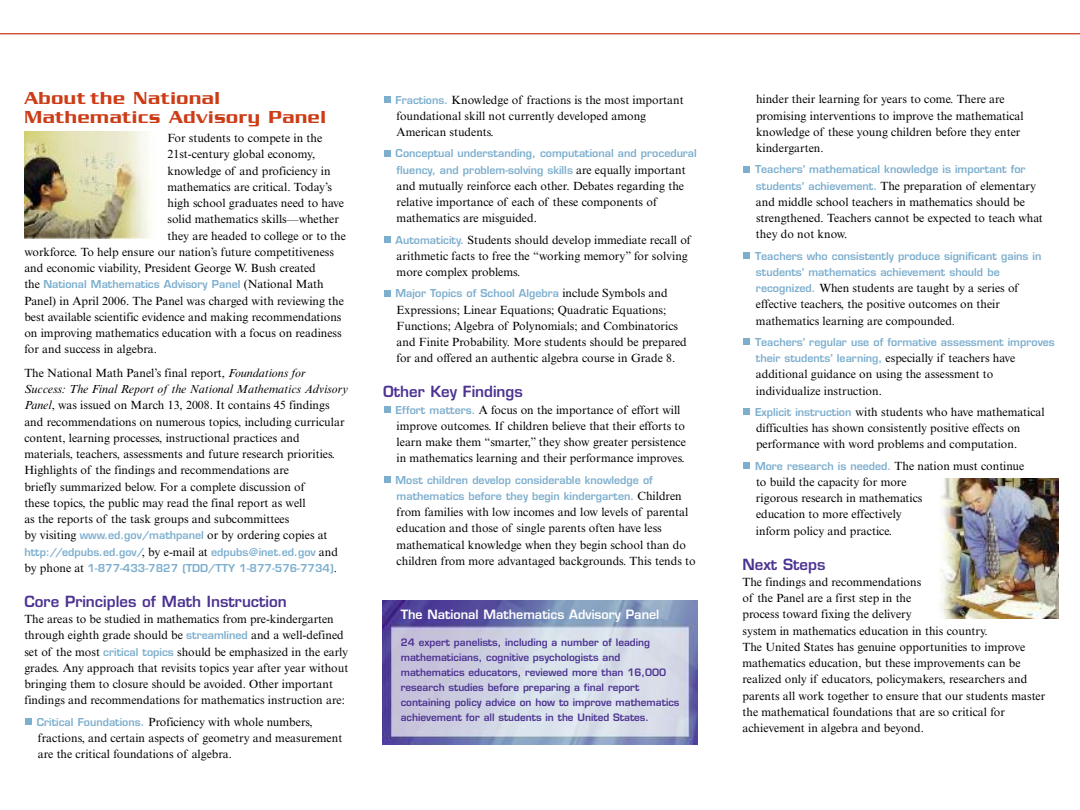
<style>
.page{position:relative;width:1080px;height:810px;background:#fff}
.page>*{position:absolute;margin:0;border:0;box-sizing:border-box;transform-origin:0 0}
.t1{font:500 18.75px/18.8px "Serpentine";letter-spacing:.035em;color:#cc3c16}
.t2{font:600 15px "Eurostile LT Std";color:#4c3291}
.t3{font:600 12.5px "Eurostile LT Std";color:#fff}
.t4{font:11.88px/16.2px "Times New Roman MT Std";color:#000}
.t5{font:600 10.62px/16.2px "Eurostile LT Std";color:#7caece}
.t6{font:600 10px/15px "Eurostile LT Std";color:#4c3291}
.s1{font-family:"Times New Roman MT Std";font-weight:400;font-size:11.88px;color:#000}
.s2{font-style:italic}
.s3{font-family:"Eurostile LT Std";font-weight:600;font-size:10.62px;color:#7caece}
</style>
<div class="page">
<img style="left:940px;top:478px;width:118px;height:140px">
<div style="left:26px;top:718px;width:6px;height:7px;background:#7caece"></div>
<div style="left:384px;top:96px;width:7px;height:6px;background:#7caece"></div>
<div style="left:384px;top:476px;width:7px;height:6px;background:#7caece"></div>
<div style="left:384px;top:406px;width:7px;height:6px;background:#7caece"></div>
<div style="left:384px;top:290px;width:7px;height:6px;background:#7caece"></div>
<div style="left:384px;top:236px;width:7px;height:6px;background:#7caece"></div>
<div style="left:384px;top:150px;width:7px;height:6px;background:#7caece"></div>
<svg style="left:744px;top:166px;width:6px;height:6px"></svg>
<svg style="left:744px;top:252px;width:6px;height:6px"></svg>
<svg style="left:744px;top:339px;width:6px;height:6px"></svg>
<div style="left:744px;top:462px;width:6px;height:7px;background:#7caece"></div>
<svg style="left:744px;top:409px;width:6px;height:6px"></svg>
<img style="left:382px;top:600px;width:316px;height:145px">
<hr style="left:0;top:33px;width:1080px;height:1px;background:#cc3c16">
<img style="left:24px;top:132px;width:127px;height:107px">
<h1 class="t1" style="left:24px;top:91px;width:303px">About the National<br>Mathematics Advisory Panel</h1>
<p class="t4" style="left:167px;top:131px;width:156px">For students to compete in the</p>
<p class="t4" style="left:167px;top:147px;width:149px">21st-century global economy,</p>
<p class="t4" style="left:167px;top:164px;width:165px">knowledge of and proficiency in</p>
<p class="t4" style="left:167px;top:180px;width:166px">mathematics are critical. Today’s</p>
<p class="t4" style="left:167px;top:196px;width:178px">high school graduates need to have</p>
<p class="t4" style="left:167px;top:212px;width:173px">solid mathematics skills—whether</p>
<p class="t4" style="left:167px;top:229px;width:180px">they are headed to college or to the</p>
<p class="t4" style="left:24px;top:245px;width:311px">workforce. To help ensure our nation’s future competitiveness</p>
<p class="t4" style="left:24px;top:261px;width:293px">and economic viability, President George W. Bush created</p>
<p class="t5" style="left:24px;top:277px;width:301px"><span class="s1">the</span> National Mathematics Advisory Panel <span class="s1">(National Math</span></p>
<p class="t4" style="left:24px;top:294px;width:321px">Panel) in April 2006. The Panel was charged with reviewing the best available scientific evidence and making recommendations on improving mathematics education with a focus on readiness for and success in algebra.</p>
<p class="t4" style="left:24px;top:366px;width:325px">The National Math Panel’s final report, <span class="s2">Foundations for Success: The Final Report of the National Mathematics Advisory Panel</span>, was issued on March 13, 2008. It contains 45 findings and recommendations on numerous topics, including curricular content, learning processes, instructional practices and materials, teachers, assessments and future research priorities.<br>Highlights of the findings and recommendations are<br>briefly summarized below. For a complete discussion of<br>these topics, the public may read the final report as well<br>as the reports of the task groups and subcommittees<br>by visiting <span class="s3">www.ed.gov/mathpanel</span> or by ordering copies at</p>
<p class="t5" style="left:24px;top:545px;width:315px">http://edpubs.ed.gov/<span class="s1">, by e-mail at</span> edpubs@inet.ed.gov <span class="s1">and by phone at</span> 1-877-433-7827 (TDD/TTY 1-877-576-7734)<span class="s1">.</span></p>
<p class="t2" style="left:24px;top:596px;width:264px">Core Principles of Math Instruction</p>
<p class="t4" style="left:24px;top:612px;width:325px">The areas to be studied in mathematics from pre-kindergarten through eighth grade should be <span class="s3">streamlined</span> and a well-defined set of the most <span class="s3">critical topics</span> should be emphasized in the early grades. Any approach that revisits topics year after year without bringing them to closure should be avoided. Other important findings and recommendations for mathematics instruction are:</p>
<p class="t4" style="left:37px;top:715px;width:307px"><span class="s3">Critical Foundations.</span> Proficiency with whole numbers, fractions, and certain aspects of geometry and measurement are the critical foundations of algebra.</p>
<p class="t4" style="left:396px;top:93px;width:290px"><span class="s3">Fractions.</span> Knowledge of fractions is the most important foundational skill not currently developed among<br>American students.</p>
<p class="t5" style="left:396px;top:146px;width:303px">Conceptual understanding, computational and procedural fluency, and problem-solving skills <span class="s1">are equally important</span></p>
<p class="t4" style="left:397px;top:179px;width:289px">and mutually reinforce each other. Debates regarding the relative importance of each of these components of mathematics are misguided.</p>
<p class="t4" style="left:396px;top:233px;width:297px"><span class="s3">Automaticity.</span> Students should develop immediate recall of arithmetic facts to free the “working memory” for solving more complex problems.</p>
<p class="t5" style="left:396px;top:286px;width:274px">Major Topics of School Algebra <span class="s1">include Symbols and</span></p>
<p class="t4" style="left:397px;top:303px;width:292px">Expressions; Linear Equations; Quadratic Equations; Functions; Algebra of Polynomials; and Combinatorics and Finite Probability. More students should be prepared for and offered an authentic algebra course in Grade 8.</p>
<p class="t2" style="left:383px;top:386px;width:141px">Other Key Findings</p>
<p class="t4" style="left:396px;top:403px;width:292px"><span class="s3">Effort matters.</span> A focus on the importance of effort will improve outcomes. If children believe that their efforts to learn make them “smarter,” they show greater persistence in mathematics learning and their performance improves.</p>
<p class="t5" style="left:396px;top:473px;width:288px">Most children develop considerable knowledge of mathematics before they begin kindergarten. <span class="s1">Children</span></p>
<p class="t4" style="left:397px;top:505px;width:301px">from families with low incomes and low levels of parental education and those of single parents often have less mathematical knowledge when they begin school than do children from more advantaged backgrounds. This tends to</p>
<p class="t3" style="left:401px;top:610px;width:260px">The National Mathematics Advisory Panel</p>
<p class="t6" style="left:401px;top:635px;width:280px">24 expert panelists, including a number of leading mathematicians, cognitive psychologists and mathematics educators, reviewed more than 16,000 research studies before preparing a final report containing policy advice on how to improve mathematics achievement for all students in the United States.</p>
<p class="t4" style="left:756px;top:92px;width:269px">hinder their learning for years to come. There are promising interventions to improve the mathematical knowledge of these young children before they enter kindergarten.</p>
<p class="t5" style="left:755px;top:162px;width:272px">Teachers’ mathematical knowledge is important for</p>
<p class="t4" style="left:756px;top:179px;width:288px"><span class="s3">students’ achievement.</span> The preparation of elementary and middle school teachers in mathematics should be strengthened. Teachers cannot be expected to teach what they do not know.</p>
<p class="t5" style="left:755px;top:249px;width:288px">Teachers who consistently produce significant gains in students’ mathematics achievement should be</p>
<p class="t4" style="left:756px;top:281px;width:264px"><span class="s3">recognized.</span> When students are taught by a series of effective teachers, the positive outcomes on their mathematics learning are compounded.</p>
<p class="t5" style="left:755px;top:335px;width:301px">Teachers’ regular use of formative assessment improves</p>
<p class="t4" style="left:756px;top:351px;width:261px"><span class="s3">their students’ learning,</span> especially if teachers have additional guidance on using the assessment to individualize instruction.</p>
<p class="t4" style="left:755px;top:405px;width:291px"><span class="s3">Explicit instruction</span> with students who have mathematical difficulties has shown consistently positive effects on performance with word problems and computation.</p>
<p class="t5" style="left:755px;top:459px;width:271px">More research is needed. <span class="s1">The nation must continue</span></p>
<p class="t4" style="left:756px;top:475px;width:168px">to build the capacity for more rigorous research in mathematics education to more effectively inform policy and practice.</p>
<p class="t2" style="left:742px;top:558px;width:84px">Next Steps</p>
<p class="t4" style="left:742px;top:575px;width:304px">The findings and recommendations<br>of the Panel are a first step in the<br>process toward fixing the delivery<br>system in mathematics education in this country.<br>The United States has genuine opportunities to improve mathematics education, but these improvements can be realized only if educators, policymakers, researchers and parents all work together to ensure that our students master the mathematical foundations that are so critical for achievement in algebra and beyond.</p>
</div>
